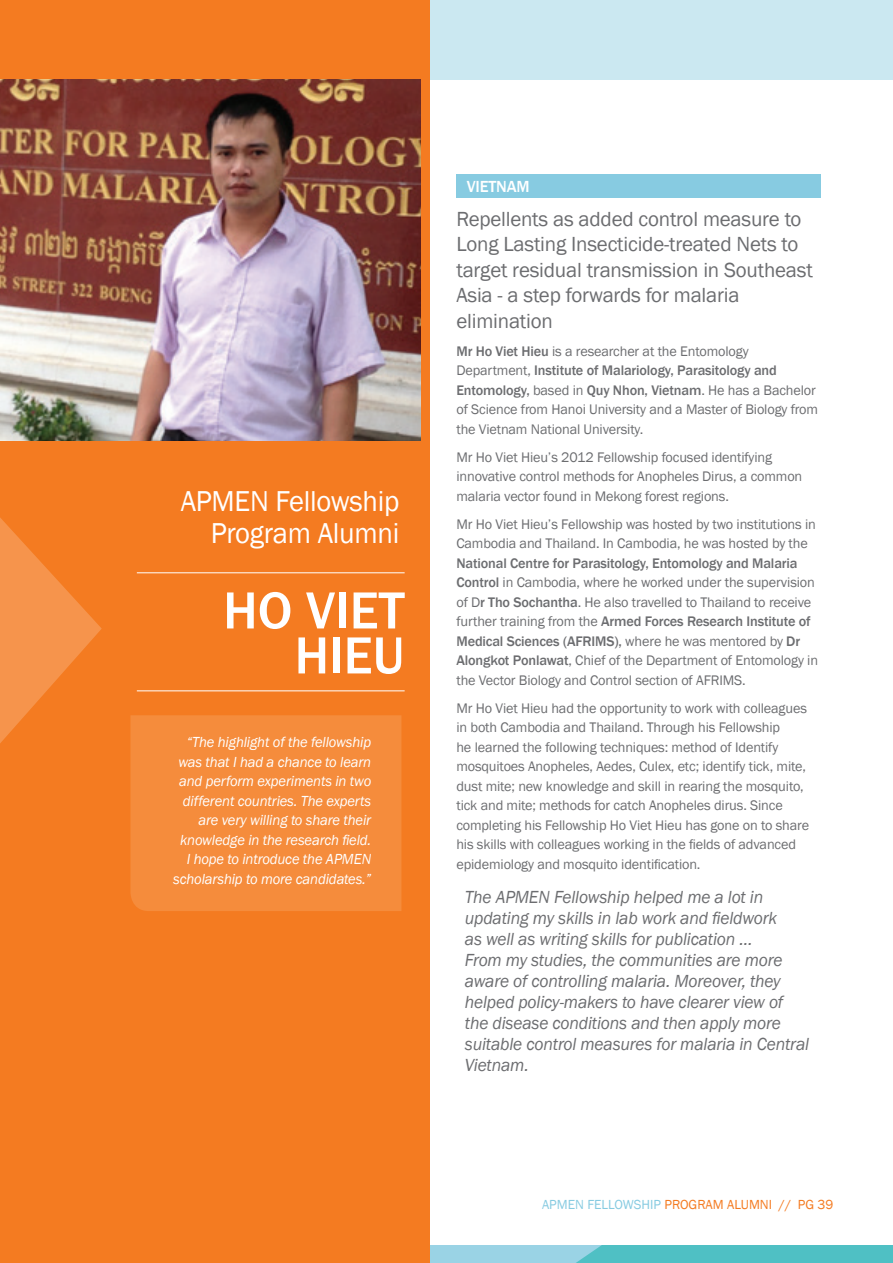
<style>
.page{position:relative;width:893px;height:1263px;background:#fff}
.page>*{position:absolute;margin:0;border:0;box-sizing:border-box;transform-origin:0 0}
.t1{font:500 54px/45px "Franklin Gothic";color:#fff;text-align:right}
.t2{font:29.55px/31.5px "Franklin Gothic";letter-spacing:-.01em;color:#fff;text-align:right}
.t3{font:21px/25.5px "Franklin Gothic";letter-spacing:-.01em;color:#6c6d70}
.t4{font:italic 18px/21px "Franklin Gothic";letter-spacing:-.01em;color:#6c6d70}
.t5{font:500 16.5px "Franklin Gothic";letter-spacing:-.01em;color:#fff}
.t6{font:italic 15px/19.5px "Franklin Gothic";letter-spacing:-.01em;color:#fff;text-align:right}
.t7{font:14.25px/19.5px "Franklin Gothic";letter-spacing:-.01em;color:#6c6d70}
.t8{font:13.5px "Franklin Gothic";color:#f47b21}
.s1{font-weight:500}
.s2{color:#87cbe1}
</style>
<div class="page">
<div style="left:429px;top:0;width:464px;height:79px;background:#cbe8f1"></div>
<svg style="left:429px;top:1245px;width:464px;height:18px;background:#69c6ce"></svg>
<div style="left:456px;top:174px;width:364px;height:24px;background:#87cbe1"></div>
<div style="left:0;top:0;width:429px;height:1263px;background:#f47b21"></div>
<hr style="left:137px;top:572px;width:268px;height:1px;background:#fff">
<hr style="left:137px;top:690px;width:268px;height:1px;background:#fff">
<img style="left:0;top:79px;width:421px;height:362px">
<div style="left:130px;top:715px;width:271px;height:196px;background:#f58c3c"></div>
<svg style="left:0;top:518px;width:102px;height:225px"></svg>
<h2 class="t2" style="left:181px;top:486px;width:220px">APMEN Fellowship<br>Program Alumni</h2>
<h1 class="t1" style="left:223px;top:588px;width:183px">HO VIET<br>HIEU</h1>
<p class="t6" style="left:173px;top:732px;width:199px">“The highlight of the fellowship was that I had a chance to learn and perform experiments in two different countries. The experts are very willing to share their knowledge in the research field.<br>I hope to introduce the APMEN scholarship to more candidates.”</p>
<p class="t5" style="left:467px;top:176px;width:65px">VIETNAM</p>
<h3 class="t3" style="left:456px;top:207px;width:358px">Repellents as added control measure to Long Lasting Insecticide-treated Nets to target residual transmission in Southeast Asia - a step forwards for malaria elimination</h3>
<p class="t7" style="left:456px;top:342px;width:363px"><span class="s1">Mr Ho Viet Hieu</span> is a researcher at the Entomology Department, <span class="s1">Institute of Malariology, Parasitology and Entomology,</span> based in <span class="s1">Quy Nhon, Vietnam</span>. He has a Bachelor of Science from Hanoi University and a Master of Biology from the Vietnam National University.</p>
<p class="t7" style="left:456px;top:448px;width:347px">Mr Ho Viet Hieu’s 2012 Fellowship focused identifying innovative control methods for Anopheles Dirus, a common malaria vector found in Mekong forest regions.</p>
<p class="t7" style="left:456px;top:515px;width:361px">Mr Ho Viet Hieu’s Fellowship was hosted by two institutions in<br>Cambodia and Thailand. In Cambodia, he was hosted by the</p>
<p class="t7" style="left:456px;top:554px;width:363px"><span class="s1">National Centre for Parasitology, Entomology and Malaria Control</span> in Cambodia, where he worked under the supervision of D<span class="s1">r Tho Sochantha</span>. He also travelled to Thailand to receive further training from the <span class="s1">Armed Forces Research Institute of Medical Sciences (AFRIMS),</span> where he was mentored by <span class="s1">Dr Alongkot Ponlawat</span>, Chief of the Department of Entomology in the Vector Biology and Control section of AFRIMS.</p>
<p class="t7" style="left:456px;top:699px;width:354px">Mr Ho Viet Hieu had the opportunity to work with colleagues in both Cambodia and Thailand. Through his Fellowship<br>he learned the following techniques: method of Identify mosquitoes Anopheles, Aedes, Culex, etc; identify tick, mite, dust mite; new knowledge and skill in rearing the mosquito, tick and mite; methods for catch Anopheles dirus. Since completing his Fellowship Ho Viet Hieu has gone on to share his skills with colleagues working in the fields of advanced epidemiology and mosquito identification.</p>
<p class="t4" style="left:465px;top:886px;width:346px">The APMEN Fellowship helped me a lot in updating my skills in lab work and fieldwork<br>as well as writing skills for publication …<br>From my studies, the communities are more aware of controlling malaria. Moreover, they helped policy-makers to have clearer view of the disease conditions and then apply more suitable control measures for malaria in Central Vietnam.</p>
<p class="t8" style="left:542px;top:1196px;width:293px"><span class="s2">APMEN FELLOWSHIP</span> PROGRAM ALUMNI // PG 39</p>
</div>
